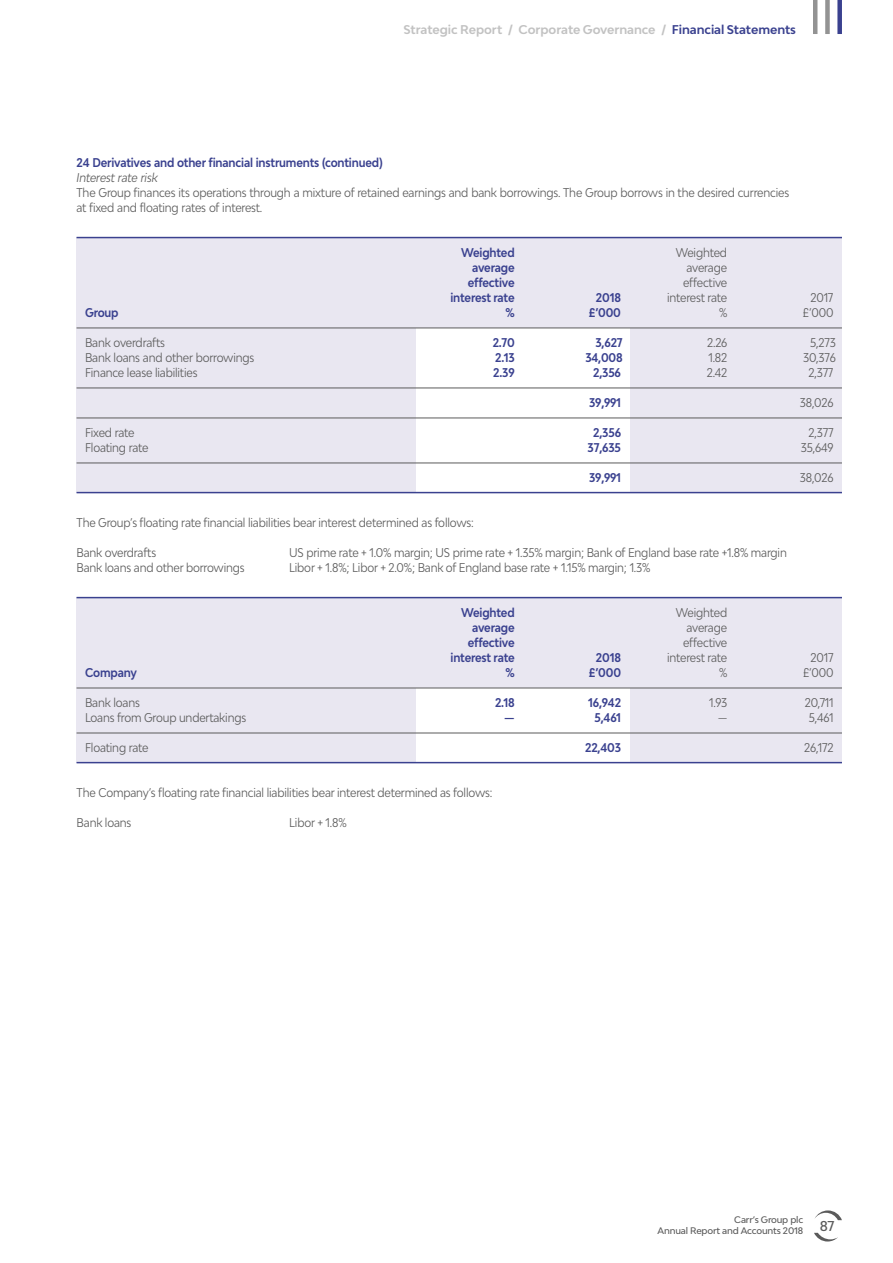
<style>
.page{position:relative;width:893px;height:1263px;background:#fff}
.page>*{position:absolute;margin:0;border:0;box-sizing:border-box;transform-origin:0 0}
.t1{font:12px/15px "Bw Modelica";letter-spacing:-.015em;color:#5b5b5b;scale:.9 1}
.t2{font:700 12px "Bw Modelica";letter-spacing:-.015em;color:#3a418f;scale:.9 1}
.t3{font:700 12px "Bw Modelica";letter-spacing:-.005em;color:#c2c2c2}
.t4{font:italic 12px "Bw Modelica";letter-spacing:-.015em;color:#5b5b5b;scale:.9 1}
.t5{font:500 9px/10.5px "Bw Modelica";letter-spacing:-.015em;color:#5b5b5b}
.s1{color:#3a418f}
</style>
<div class="page">
<svg style="left:815px;top:1210px;width:27px;height:10px"></svg>
<svg style="left:814px;top:1233px;width:24px;height:8px"></svg>
<hr style="left:813px;top:0;width:4px;height:34px;background:#939393">
<div style="left:825px;top:0;width:5px;height:34px;background:#939393"></div>
<div style="left:837px;top:0;width:5px;height:34px;background:#3a418f"></div>
<div style="left:77px;top:238px;width:765px;height:255px;background:#e9e7f1"></div>
<div style="left:417px;top:328px;width:213px;height:165px;background:#fff"></div>
<div style="left:77px;top:597px;width:765px;height:166px;background:#e9e7f1"></div>
<div style="left:417px;top:688px;width:213px;height:75px;background:#fff"></div>
<hr style="left:77px;top:237px;width:765px;height:1px;background:#3a418f">
<hr style="left:77px;top:328px;width:765px;height:1px;background:#5b5b5b">
<hr style="left:77px;top:388px;width:765px;height:1px;background:#5b5b5b">
<hr style="left:77px;top:418px;width:765px;height:1px;background:#5b5b5b">
<hr style="left:77px;top:463px;width:765px;height:1px;background:#5b5b5b">
<hr style="left:77px;top:492px;width:765px;height:1px;background:#3a418f">
<hr style="left:77px;top:597px;width:765px;height:1px;background:#3a418f">
<hr style="left:77px;top:688px;width:765px;height:1px;background:#5b5b5b">
<hr style="left:77px;top:733px;width:765px;height:1px;background:#5b5b5b">
<hr style="left:77px;top:762px;width:765px;height:1px;background:#3a418f">
<p class="t3" style="left:404px;top:22px;width:394px">Strategic Report / Corporate Governance / <span class="s1">Financial Statements</span></p>
<p class="t2" style="left:77px;top:154px;width:342px">24 Derivatives and other financial instruments (continued)</p>
<p class="t4" style="left:77px;top:169px;width:92px">Interest rate risk</p>
<p class="t1" style="left:77px;top:184px;width:793px">The Group finances its operations through a mixture of retained earnings and bank borrowings. The Group borrows in the desired currencies at fixed and floating rates of interest.</p>
<p class="t2" style="left:461px;top:244px;width:61px">Weighted</p>
<p class="t1" style="left:676px;top:244px;width:59px">Weighted</p>
<p class="t2" style="left:472px;top:259px;width:49px">average</p>
<p class="t1" style="left:686px;top:259px;width:47px">average</p>
<p class="t2" style="left:468px;top:274px;width:54px">effective</p>
<p class="t1" style="left:683px;top:274px;width:51px">effective</p>
<p class="t2" style="left:450px;top:289px;width:73px">interest rate</p>
<p class="t2" style="left:596px;top:289px;width:29px">2018</p>
<p class="t1" style="left:667px;top:289px;width:68px">interest rate</p>
<p class="t1" style="left:810px;top:289px;width:27px">2017</p>
<p class="t2" style="left:85px;top:304px;width:39px">Group</p>
<p class="t2" style="left:505px;top:304px;width:12px">%</p>
<p class="t2" style="left:589px;top:304px;width:37px">£’000</p>
<p class="t1" style="left:719px;top:304px;width:11px">%</p>
<p class="t1" style="left:803px;top:304px;width:35px">£’000</p>
<p class="t1" style="left:85px;top:334px;width:90px">Bank overdrafts</p>
<p class="t2" style="left:493px;top:334px;width:26px">2.70</p>
<p class="t2" style="left:595px;top:334px;width:32px">3,627</p>
<p class="t1" style="left:707px;top:334px;width:24px">2.26</p>
<p class="t1" style="left:810px;top:334px;width:30px">5,273</p>
<p class="t1" style="left:85px;top:349px;width:190px">Bank loans and other borrowings</p>
<p class="t2" style="left:495px;top:349px;width:23px">2.13</p>
<p class="t2" style="left:585px;top:349px;width:43px">34,008</p>
<p class="t1" style="left:708px;top:349px;width:23px">1.82</p>
<p class="t1" style="left:803px;top:349px;width:38px">30,376</p>
<p class="t1" style="left:85px;top:364px;width:126px">Finance lease liabilities</p>
<p class="t2" style="left:493px;top:364px;width:25px">2.39</p>
<p class="t2" style="left:593px;top:364px;width:33px">2,356</p>
<p class="t1" style="left:707px;top:364px;width:24px">2.42</p>
<p class="t1" style="left:809px;top:364px;width:29px">2,377</p>
<p class="t2" style="left:589px;top:394px;width:37px">39,991</p>
<p class="t1" style="left:800px;top:394px;width:39px">38,026</p>
<p class="t1" style="left:85px;top:424px;width:56px">Fixed rate</p>
<p class="t2" style="left:593px;top:424px;width:33px">2,356</p>
<p class="t1" style="left:809px;top:424px;width:29px">2,377</p>
<p class="t1" style="left:85px;top:439px;width:72px">Floating rate</p>
<p class="t2" style="left:588px;top:439px;width:39px">37,635</p>
<p class="t1" style="left:801px;top:439px;width:38px">35,649</p>
<p class="t2" style="left:589px;top:469px;width:37px">39,991</p>
<p class="t1" style="left:800px;top:469px;width:39px">38,026</p>
<p class="t1" style="left:77px;top:514px;width:443px">The Group’s floating rate financial liabilities bear interest determined as follows:</p>
<p class="t1" style="left:77px;top:544px;width:90px">Bank overdrafts</p>
<p class="t1" style="left:289px;top:544px;width:554px">US prime rate + 1.0% margin; US prime rate + 1.35% margin; Bank of England base rate +1.8% margin</p>
<p class="t1" style="left:77px;top:559px;width:188px">Bank loans and other borrowings</p>
<p class="t1" style="left:289px;top:559px;width:403px">Libor + 1.8%; Libor + 2.0%; Bank of England base rate + 1.15% margin; 1.3%</p>
<p class="t2" style="left:461px;top:604px;width:61px">Weighted</p>
<p class="t1" style="left:676px;top:604px;width:59px">Weighted</p>
<p class="t2" style="left:472px;top:619px;width:49px">average</p>
<p class="t1" style="left:686px;top:619px;width:47px">average</p>
<p class="t2" style="left:468px;top:634px;width:54px">effective</p>
<p class="t1" style="left:683px;top:634px;width:51px">effective</p>
<p class="t2" style="left:451px;top:649px;width:73px">interest rate</p>
<p class="t2" style="left:596px;top:649px;width:29px">2018</p>
<p class="t1" style="left:667px;top:649px;width:68px">interest rate</p>
<p class="t1" style="left:810px;top:649px;width:27px">2017</p>
<p class="t2" style="left:85px;top:664px;width:59px">Company</p>
<p class="t2" style="left:505px;top:664px;width:12px">%</p>
<p class="t2" style="left:589px;top:664px;width:37px">£’000</p>
<p class="t1" style="left:719px;top:664px;width:11px">%</p>
<p class="t1" style="left:803px;top:664px;width:35px">£’000</p>
<p class="t1" style="left:85px;top:694px;width:62px">Bank loans</p>
<p class="t2" style="left:495px;top:694px;width:23px">2.18</p>
<p class="t2" style="left:588px;top:694px;width:38px">16,942</p>
<p class="t1" style="left:709px;top:694px;width:22px">1.93</p>
<p class="t1" style="left:805px;top:694px;width:33px">20,711</p>
<p class="t1" style="left:85px;top:709px;width:181px">Loans from Group undertakings</p>
<p class="t2" style="left:504px;top:709px;width:13px">—</p>
<p class="t2" style="left:594px;top:709px;width:31px">5,461</p>
<p class="t1" style="left:718px;top:709px;width:12px">—</p>
<p class="t1" style="left:809px;top:709px;width:29px">5,461</p>
<p class="t1" style="left:85px;top:739px;width:72px">Floating rate</p>
<p class="t2" style="left:585px;top:739px;width:41px">22,403</p>
<p class="t1" style="left:804px;top:739px;width:34px">26,172</p>
<p class="t1" style="left:77px;top:784px;width:463px">The Company’s floating rate financial liabilities bear interest determined as follows:</p>
<p class="t1" style="left:77px;top:814px;width:62px">Bank loans</p>
<p class="t1" style="left:289px;top:814px;width:65px">Libor + 1.8%</p>
<p class="t5" style="left:657px;top:1214px;width:179px;text-indent:77px">Carr’s Group plc<br>Annual Report and Accounts 2018 <sup>87</sup></p>
</div>
